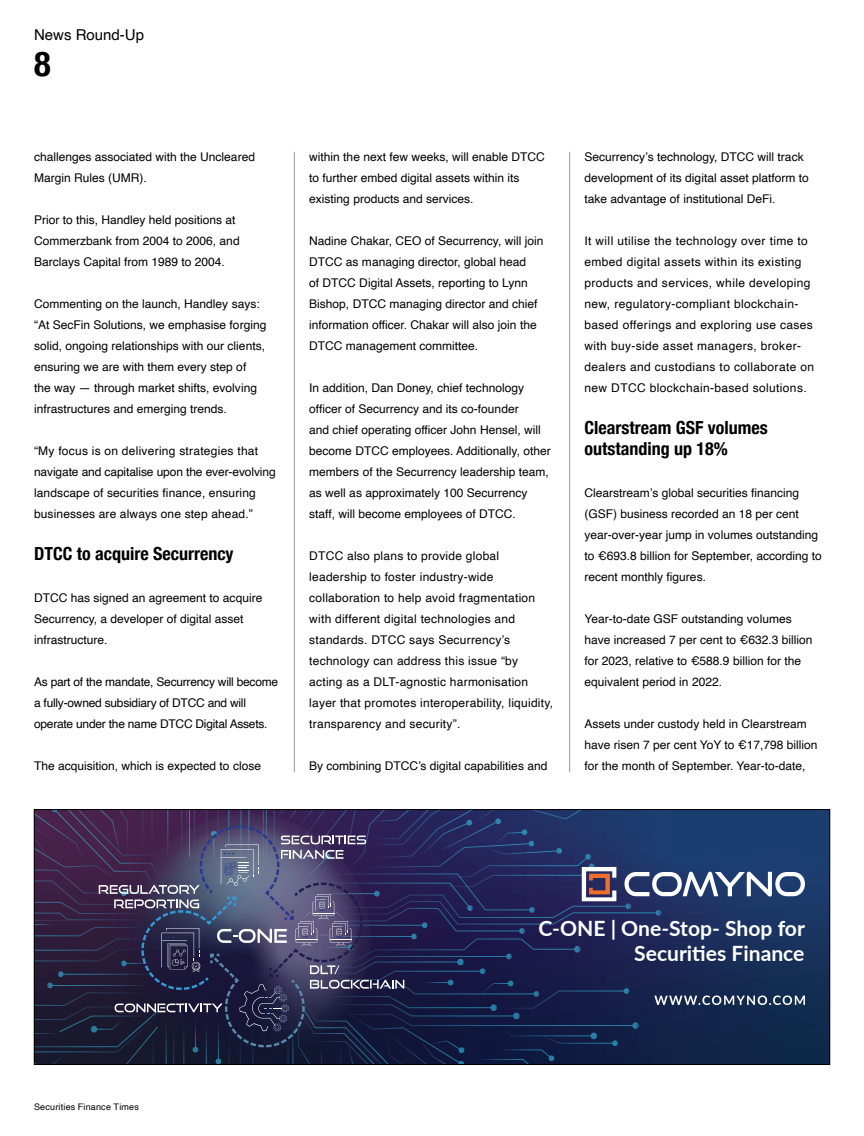
<style>
.page{position:relative;width:864px;height:1136px;background:#fff}
.page>*{position:absolute;margin:0;border:0;box-sizing:border-box;transform-origin:0 0}
.t1{font:700 condensed 34.5px "Helvetica Neue";color:#020203}
.t2{font:700 21px/25.3px "Lato";color:#fff;text-align:right}
.t3{font:700 condensed 18px/21px "Helvetica Neue";color:#010000}
.t4{font:15px "Helvetica";color:#000}
.t5{font:12px/21px "Helvetica";color:#010000}
.t6{font:12px/21px "Helvetica";letter-spacing:.02em;color:#010000}
.t7{font:12px/21px "Helvetica";letter-spacing:.03em;color:#010000}
.t8{font:12px/21px "Helvetica";letter-spacing:-.02em;color:#010000}
.t9{font:9px "Helvetica";letter-spacing:.02em;color:#020203}
</style>
<div class="page">
<hr style="left:294px;top:152px;width:1px;height:620px;background:#9d9d9c">
<hr style="left:569px;top:152px;width:1px;height:620px;background:#9d9d9c">
<div style="left:34px;top:809px;width:795px;height:255px;background:linear-gradient(to bottom,#204379,#102846)"></div>
<svg style="left:36px;top:811px;width:768px;height:251px;background:#2d3158"></svg>
<div style="left:34px;top:809px;width:795px;height:255px;border:1px solid #000"></div>
<p class="t4" style="left:34px;top:23px;width:112px">News Round-Up</p>
<h1 class="t1" style="left:34px;top:35px;width:18px">8</h1>
<p class="t5" style="left:34px;top:146px;width:222px">challenges associated with the Uncleared<br>Margin Rules (UMR).</p>
<p class="t5" style="left:34px;top:209px;width:207px">Prior to this, Handley held positions at<br>Commerzbank from 2004 to 2006, and<br>Barclays Capital from 1989 to 2004.</p>
<p class="t5" style="left:34px;top:293px;width:234px">Commenting on the launch, Handley says: “At SecFin Solutions, we emphasise forging solid, ongoing relationships with our clients, ensuring we are with them every step of<br>the way — through market shifts, evolving infrastructures and emerging trends.</p>
<p class="t5" style="left:34px;top:440px;width:243px">“My focus is on delivering strategies that navigate and capitalise upon the ever-evolving landscape of securities finance, ensuring businesses are always one step ahead.”</p>
<h3 class="t3" style="left:34px;top:542px;width:201px">DTCC to acquire Securrency</h3>
<p class="t5" style="left:34px;top:587px;width:230px">DTCC has signed an agreement to acquire<br>Securrency, a developer of digital asset infrastructure.</p>
<p class="t8" style="left:34px;top:671px;width:245px">As part of the mandate, Securrency will become a fully-owned subsidiary of DTCC and will operate under the name DTCC Digital Assets.</p>
<p class="t5" style="left:34px;top:755px;width:228px">The acquisition, which is expected to close</p>
<p class="t5" style="left:309px;top:146px;width:237px">within the next few weeks, will enable DTCC to further embed digital assets within its existing products and services.</p>
<p class="t5" style="left:309px;top:230px;width:235px">Nadine Chakar, CEO of Securrency, will join DTCC as managing director, global head<br>of DTCC Digital Assets, reporting to Lynn Bishop, DTCC managing director and chief information officer. Chakar will also join the DTCC management committee.</p>
<p class="t5" style="left:309px;top:377px;width:243px">In addition, Dan Doney, chief technology officer of Securrency and its co-founder<br>and chief operating officer John Hensel, will become DTCC employees. Additionally, other members of the Securrency leadership team, as well as approximately 100 Securrency staff, will become employees of DTCC.</p>
<p class="t6" style="left:309px;top:545px;width:245px">DTCC also plans to provide global leadership to foster industry-wide collaboration to help avoid fragmentation with different digital technologies and standards. DTCC says Securrency’s technology can address this issue “by acting as a DLT-agnostic harmonisation layer that promotes interoperability, liquidity, transparency and security”.</p>
<p class="t5" style="left:309px;top:755px;width:239px">By combining DTCC’s digital capabilities and</p>
<p class="t5" style="left:584px;top:146px;width:226px">Securrency’s technology, DTCC will track development of its digital asset platform to take advantage of institutional DeFi.</p>
<p class="t7" style="left:584px;top:230px;width:231px">It will utilise the technology over time to embed digital assets within its existing products and services, while developing new, regulatory-compliant blockchain&shy;based offerings and exploring use cases with buy-side asset managers, broker&shy;dealers and custodians to collaborate on new DTCC blockchain-based solutions.</p>
<h3 class="t3" style="left:584px;top:416px;width:185px">Clearstream GSF volumes outstanding up 18%</h3>
<p class="t5" style="left:584px;top:482px;width:239px">Clearstream’s global securities financing (GSF) business recorded an 18 per cent year-over-year jump in volumes outstanding to €693.8 billion for September, according to recent monthly figures.</p>
<p class="t5" style="left:584px;top:608px;width:229px">Year-to-date GSF outstanding volumes have increased 7 per cent to €632.3 billion for 2023, relative to €588.9 billion for the equivalent period in 2022.</p>
<p class="t5" style="left:584px;top:713px;width:234px">Assets under custody held in Clearstream have risen 7 per cent YoY to €17,798 billion for the month of September. Year-to-date,</p>
<p class="t9" style="left:34px;top:1099px;width:106px">Securities Finance Times</p>
<h2 class="t2" style="left:538px;top:914px;width:268px">C-ONE | One-Stop- Shop for<br>Securities Finance</h2>
</div>
